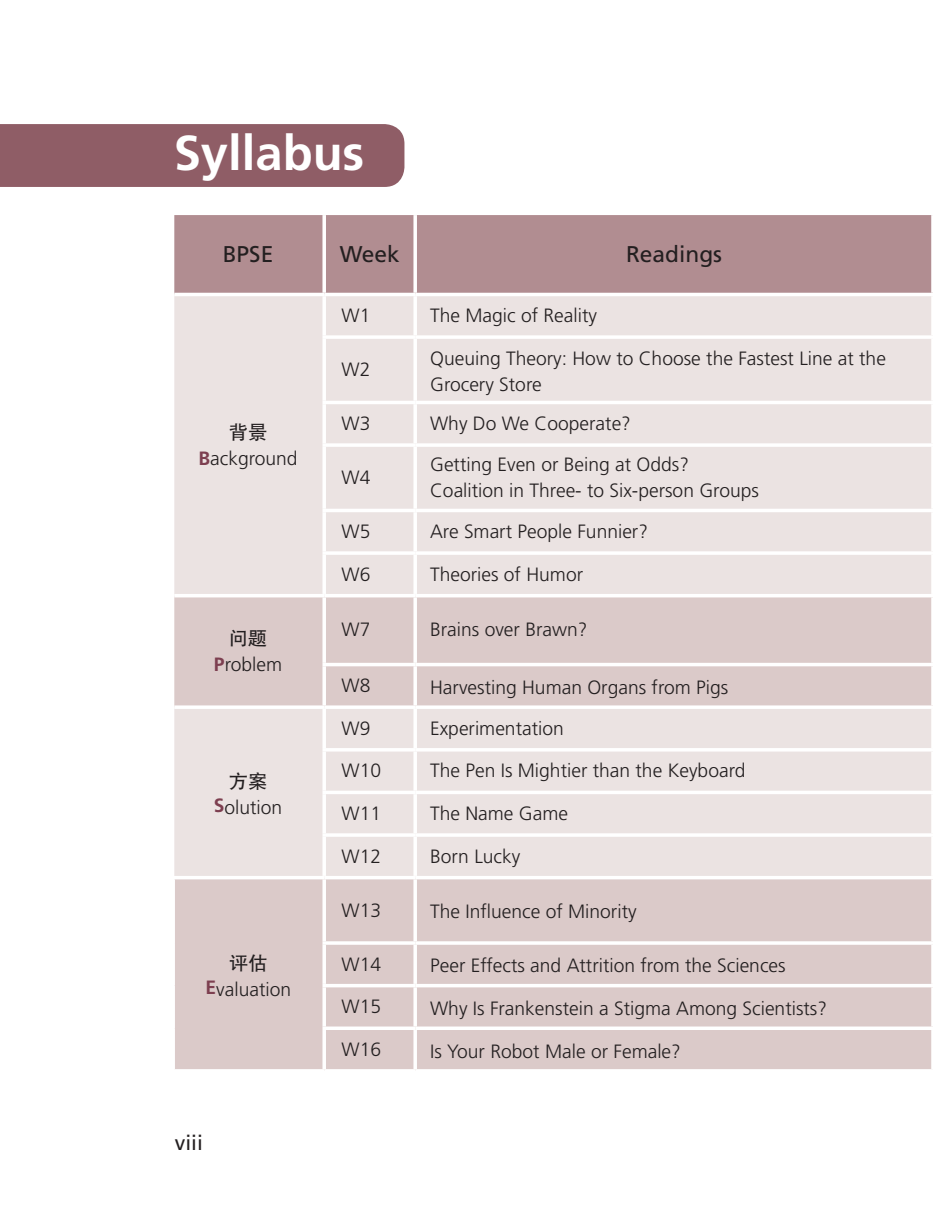
<style>
.page{position:relative;width:933px;height:1216px;background:#fff}
.page>*{position:absolute;margin:0;border:0;box-sizing:border-box;transform-origin:0 0}
.t1{font:700 49px "Frutiger LT Std";color:#fff}
.t2{font:22.75px "Frutiger LT Std";color:#231f20}
.t3{font:21px "Frutiger LT Std";color:#231f20}
.t4{font:300 19.25px/26.2px "Frutiger LT Std";color:#231f20}
.t5{font:19.25px "FZHTK GBK1 0";color:#231f20}
.s1{font-weight:700;color:#7d3f50}
</style>
<div class="page">
<div style="left:0;top:124px;width:404px;height:63px;background:#8f5d66"></div>
<div style="left:174px;top:215px;width:757px;height:78px;background:#b18d91"></div>
<div style="left:174px;top:296px;width:757px;height:298px;background:#ebe3e2"></div>
<svg style="left:174px;top:597px;width:757px;height:472px;background:#e0d3d2"></svg>
<svg style="left:322px;top:215px;width:4px;height:78px"></svg>
<svg style="left:413px;top:215px;width:4px;height:78px"></svg>
<svg style="left:322px;top:296px;width:4px;height:39px"></svg>
<svg style="left:413px;top:296px;width:4px;height:39px"></svg>
<svg style="left:322px;top:339px;width:4px;height:62px"></svg>
<svg style="left:413px;top:339px;width:4px;height:62px"></svg>
<hr style="left:322px;top:335px;width:93px;height:4px;background:#fff">
<hr style="left:415px;top:335px;width:518px;height:4px;background:#fff">
<hr style="left:322px;top:401px;width:93px;height:3px;background:#fff">
<svg style="left:322px;top:404px;width:4px;height:39px"></svg>
<hr style="left:415px;top:401px;width:518px;height:3px;background:#fff">
<svg style="left:413px;top:404px;width:4px;height:39px"></svg>
<svg style="left:322px;top:447px;width:4px;height:61px"></svg>
<svg style="left:413px;top:447px;width:4px;height:61px"></svg>
<hr style="left:322px;top:443px;width:93px;height:4px;background:#fff">
<hr style="left:415px;top:443px;width:518px;height:4px;background:#fff">
<svg style="left:322px;top:508px;width:93px;height:4px"></svg>
<svg style="left:322px;top:512px;width:4px;height:39px"></svg>
<svg style="left:415px;top:508px;width:517px;height:4px"></svg>
<svg style="left:413px;top:512px;width:4px;height:39px"></svg>
<svg style="left:322px;top:555px;width:4px;height:39px"></svg>
<svg style="left:413px;top:555px;width:4px;height:39px"></svg>
<svg style="left:174px;top:705px;width:150px;height:4px"></svg>
<hr style="left:322px;top:551px;width:93px;height:4px;background:#fff">
<hr style="left:415px;top:551px;width:518px;height:4px;background:#fff">
<svg style="left:322px;top:597px;width:4px;height:65px"></svg>
<svg style="left:413px;top:597px;width:4px;height:65px"></svg>
<svg style="left:322px;top:662px;width:93px;height:4px"></svg>
<svg style="left:322px;top:666px;width:4px;height:39px"></svg>
<svg style="left:415px;top:662px;width:517px;height:4px"></svg>
<svg style="left:413px;top:666px;width:4px;height:39px"></svg>
<svg style="left:324px;top:705px;width:91px;height:4px"></svg>
<svg style="left:322px;top:709px;width:4px;height:39px"></svg>
<svg style="left:415px;top:705px;width:517px;height:4px"></svg>
<svg style="left:413px;top:709px;width:4px;height:39px"></svg>
<svg style="left:322px;top:751px;width:4px;height:39px"></svg>
<svg style="left:413px;top:751px;width:4px;height:39px"></svg>
<svg style="left:322px;top:794px;width:4px;height:39px"></svg>
<svg style="left:413px;top:794px;width:4px;height:39px"></svg>
<svg style="left:322px;top:836px;width:4px;height:39px"></svg>
<svg style="left:413px;top:836px;width:4px;height:39px"></svg>
<svg style="left:322px;top:879px;width:4px;height:62px"></svg>
<svg style="left:413px;top:879px;width:4px;height:62px"></svg>
<svg style="left:322px;top:944px;width:4px;height:39px"></svg>
<svg style="left:413px;top:944px;width:4px;height:39px"></svg>
<svg style="left:322px;top:987px;width:4px;height:39px"></svg>
<svg style="left:413px;top:987px;width:4px;height:39px"></svg>
<svg style="left:322px;top:1029px;width:4px;height:40px"></svg>
<svg style="left:413px;top:1029px;width:4px;height:40px"></svg>
<hr style="left:174px;top:879px;width:1px;height:64px;background:#fff">
<hr style="left:174px;top:943px;width:1px;height:42px;background:#fff">
<hr style="left:174px;top:985px;width:1px;height:43px;background:#fff">
<hr style="left:174px;top:1028px;width:1px;height:41px;background:#fff">
<hr style="left:322px;top:748px;width:93px;height:3px;background:#fff">
<hr style="left:415px;top:748px;width:518px;height:3px;background:#fff">
<svg style="left:322px;top:790px;width:93px;height:4px"></svg>
<svg style="left:415px;top:790px;width:517px;height:4px"></svg>
<hr style="left:322px;top:1026px;width:93px;height:3px;background:#fff">
<hr style="left:415px;top:1026px;width:518px;height:3px;background:#fff">
<hr style="left:322px;top:833px;width:93px;height:3px;background:#fff">
<hr style="left:415px;top:833px;width:518px;height:3px;background:#fff">
<svg style="left:174px;top:875px;width:150px;height:4px"></svg>
<svg style="left:324px;top:875px;width:91px;height:4px"></svg>
<svg style="left:415px;top:875px;width:516px;height:4px"></svg>
<hr style="left:322px;top:941px;width:93px;height:3px;background:#fff">
<hr style="left:415px;top:941px;width:518px;height:3px;background:#fff">
<svg style="left:322px;top:983px;width:93px;height:4px"></svg>
<svg style="left:415px;top:983px;width:517px;height:4px"></svg>
<h1 class="t1" style="left:174px;top:124px;width:192px">Syllabus</h1>
<p class="t2" style="left:223px;top:241px;width:52px">BPSE</p>
<p class="t2" style="left:340px;top:241px;width:62px">Week</p>
<p class="t2" style="left:626px;top:241px;width:98px">Readings</p>
<p class="t5" style="left:229px;top:421px;width:40px">背景</p>
<p class="t4" style="left:198px;top:445px;width:101px"><span class="s1">B</span>ackground</p>
<p class="t5" style="left:229px;top:628px;width:40px">问题</p>
<p class="t4" style="left:214px;top:651px;width:70px"><span class="s1">P</span>roblem</p>
<p class="t5" style="left:229px;top:770px;width:40px">方案</p>
<p class="t4" style="left:214px;top:794px;width:70px"><span class="s1">S</span>olution</p>
<p class="t5" style="left:229px;top:952px;width:40px">评估</p>
<p class="t4" style="left:205px;top:975px;width:87px"><span class="s1">E</span>valuation</p>
<p class="t3" style="left:175px;top:1130px;width:30px">viii</p>
<p class="t4" style="left:341px;top:302px;width:30px">W1</p>
<p class="t4" style="left:430px;top:302px;width:168px">The Magic of Reality</p>
<p class="t4" style="left:341px;top:356px;width:30px">W2</p>
<p class="t4" style="left:430px;top:345px;width:457px">Queuing Theory: How to Choose the Fastest Line at the<br>Grocery Store</p>
<p class="t4" style="left:341px;top:410px;width:30px">W3</p>
<p class="t4" style="left:430px;top:410px;width:202px">Why Do We Cooperate?</p>
<p class="t4" style="left:341px;top:464px;width:30px">W4</p>
<p class="t4" style="left:430px;top:451px;width:330px">Getting Even or Being at Odds?<br>Coalition in Three- to Six-person Groups</p>
<p class="t4" style="left:341px;top:518px;width:30px">W5</p>
<p class="t4" style="left:430px;top:518px;width:219px">Are Smart People Funnier?</p>
<p class="t4" style="left:341px;top:561px;width:30px">W6</p>
<p class="t4" style="left:430px;top:561px;width:154px">Theories of Humor</p>
<p class="t4" style="left:341px;top:617px;width:30px">W7</p>
<p class="t4" style="left:430px;top:617px;width:159px">Brains over Brawn?</p>
<p class="t4" style="left:341px;top:672px;width:30px">W8</p>
<p class="t4" style="left:430px;top:674px;width:300px">Harvesting Human Organs from Pigs</p>
<p class="t4" style="left:341px;top:715px;width:30px">W9</p>
<p class="t4" style="left:430px;top:715px;width:135px">Experimentation</p>
<p class="t4" style="left:341px;top:758px;width:41px">W10</p>
<p class="t4" style="left:430px;top:758px;width:317px">The Pen Is Mightier than the Keyboard</p>
<p class="t4" style="left:341px;top:800px;width:41px">W11</p>
<p class="t4" style="left:430px;top:800px;width:139px">The Name Game</p>
<p class="t4" style="left:341px;top:843px;width:41px">W12</p>
<p class="t4" style="left:430px;top:843px;width:92px">Born Lucky</p>
<p class="t4" style="left:341px;top:897px;width:41px">W13</p>
<p class="t4" style="left:430px;top:898px;width:208px">The Influence of Minority</p>
<p class="t4" style="left:341px;top:951px;width:41px">W14</p>
<p class="t4" style="left:430px;top:952px;width:357px">Peer Effects and Attrition from the Sciences</p>
<p class="t4" style="left:341px;top:993px;width:41px">W15</p>
<p class="t4" style="left:430px;top:995px;width:398px">Why Is Frankenstein a Stigma Among Scientists?</p>
<p class="t4" style="left:341px;top:1036px;width:41px">W16</p>
<p class="t4" style="left:430px;top:1038px;width:252px">Is Your Robot Male or Female?</p>
</div>
